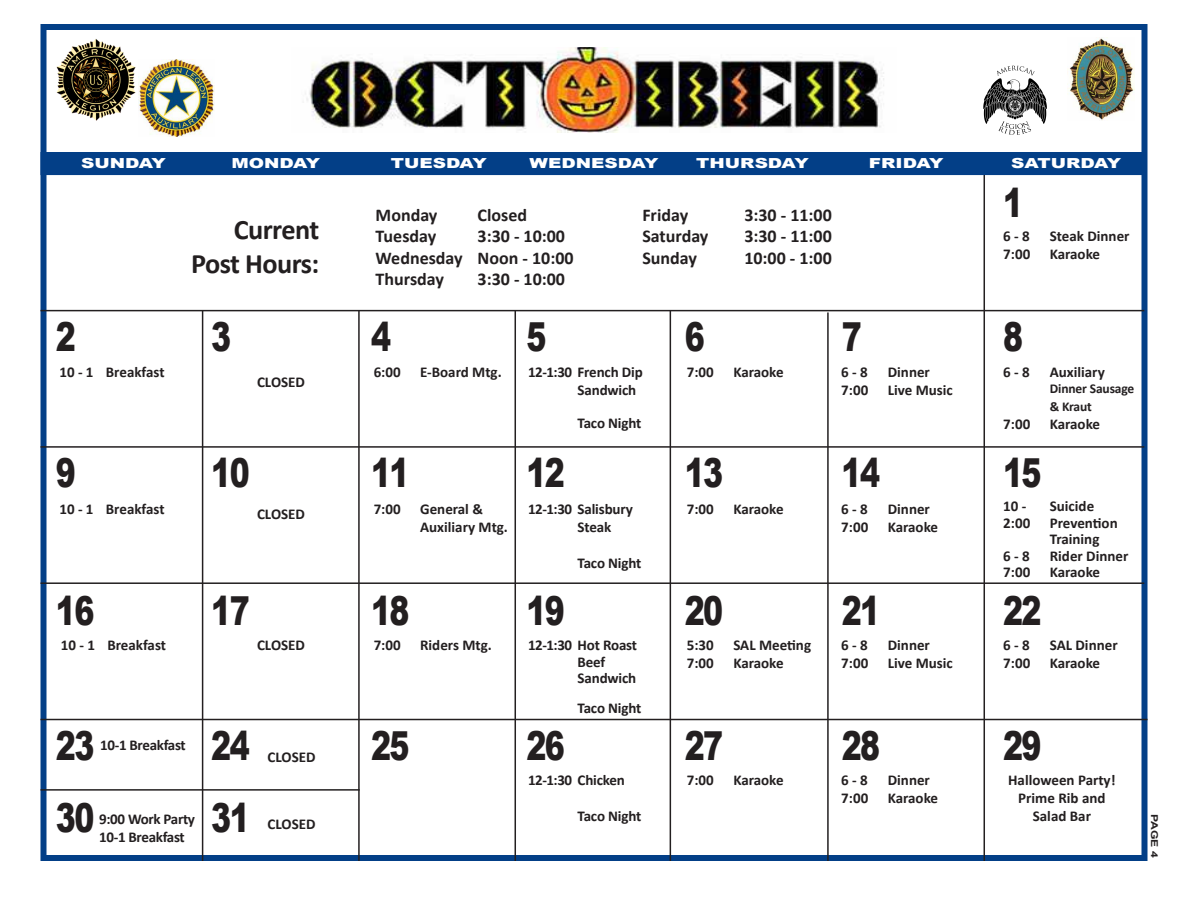
<style>
.page{position:relative;width:1188px;height:918px;background:#fff}
.page>*{position:absolute;margin:0;border:0;box-sizing:border-box;transform-origin:0 0}
.t1{font:900 40.05px "Arial";letter-spacing:-.05em;color:#231f20;scale:.75 1}
.t2{font:700 28.2px "Calibri";letter-spacing:-.02em;color:#231f20}
.t3{font:700 18px "Calibri";color:#231f20}
.t4{font:700 15px "Calibri";color:#231f20}
.t5{font:700 15px "Calibri";letter-spacing:-.02em;color:#231f20}
.t6{font:900 13.8px "Arial";color:#fff;scale:1.33 1}
.t7{font:700 13.5px "Calibri";letter-spacing:-.01em;color:#231f20}
.t8{font:700 9.45px "Arial";color:#231f20;scale:1.29 1}
</style>
<div class="page">
<div style="left:40px;top:24px;width:1108px;height:837px;border:6px solid #033f87"></div>
<hr style="left:202px;top:311px;width:1px;height:550px;background:#231f20">
<hr style="left:358px;top:311px;width:2px;height:550px;background:#231f20">
<hr style="left:670px;top:311px;width:1px;height:550px;background:#231f20">
<hr style="left:827px;top:312px;width:2px;height:549px;background:#231f20">
<hr style="left:984px;top:175px;width:1px;height:686px;background:#231f20">
<hr style="left:40px;top:446px;width:1104px;height:2px;background:#231f20">
<hr style="left:40px;top:582px;width:1104px;height:2px;background:#231f20">
<hr style="left:40px;top:310px;width:1104px;height:1px;background:#231f20">
<hr style="left:40px;top:719px;width:1108px;height:1px;background:#231f20">
<img style="left:1067px;top:38px;width:67px;height:82px">
<img style="left:138px;top:59px;width:77px;height:77px">
<img style="left:56px;top:39px;width:80px;height:82px">
<img style="left:983px;top:65px;width:64px;height:70px">
<div style="left:40px;top:152px;width:1104px;height:23px;background:#033f87"></div>
<hr style="left:515px;top:311px;width:1px;height:550px;background:#231f20">
<img style="left:305px;top:47px;width:579px;height:85px">
<hr style="left:40px;top:789px;width:320px;height:2px;background:#231f20">
<p class="t6" style="left:81px;top:153px;width:65px">SUNDAY</p>
<p class="t6" style="left:231px;top:153px;width:68px">MONDAY</p>
<p class="t6" style="left:391px;top:153px;width:74px">TUESDAY</p>
<p class="t6" style="left:530px;top:153px;width:98px">WEDNESDAY</p>
<p class="t6" style="left:696px;top:153px;width:86px">THURSDAY</p>
<p class="t6" style="left:869px;top:153px;width:58px">FRIDAY</p>
<p class="t6" style="left:1011px;top:153px;width:84px">SATURDAY</p>
<p class="t1" style="left:1003px;top:174px;width:28px">1</p>
<p class="t3" style="left:376px;top:203px;width:63px">Monday</p>
<p class="t3" style="left:478px;top:203px;width:51px">Closed</p>
<p class="t3" style="left:376px;top:225px;width:62px">Tuesday</p>
<p class="t3" style="left:478px;top:225px;width:89px">3:30 - 10:00</p>
<p class="t3" style="left:376px;top:246px;width:200px">Wednesday Noon - 10:00</p>
<p class="t3" style="left:376px;top:268px;width:70px">Thursday</p>
<p class="t3" style="left:478px;top:268px;width:89px">3:30 - 10:00</p>
<p class="t3" style="left:642px;top:203px;width:47px">Friday</p>
<p class="t3" style="left:744px;top:203px;width:89px">3:30 - 11:00</p>
<p class="t3" style="left:642px;top:225px;width:68px">Saturday</p>
<p class="t3" style="left:744px;top:225px;width:89px">3:30 - 11:00</p>
<p class="t3" style="left:642px;top:246px;width:56px">Sunday</p>
<p class="t3" style="left:744px;top:246px;width:89px">10:00 - 1:00</p>
<p class="t2" style="left:234px;top:212px;width:87px">Current</p>
<p class="t2" style="left:191px;top:246px;width:130px">Post Hours:</p>
<p class="t4" style="left:1003px;top:226px;width:28px">6 - 8</p>
<p class="t4" style="left:1050px;top:226px;width:81px">Steak Dinner</p>
<p class="t4" style="left:1003px;top:244px;width:28px">7:00</p>
<p class="t4" style="left:1050px;top:244px;width:52px">Karaoke</p>
<p class="t1" style="left:56px;top:308px;width:28px">2</p>
<p class="t1" style="left:211px;top:308px;width:28px">3</p>
<p class="t1" style="left:371px;top:308px;width:28px">4</p>
<p class="t1" style="left:526px;top:308px;width:28px">5</p>
<p class="t1" style="left:685px;top:308px;width:28px">6</p>
<p class="t1" style="left:842px;top:308px;width:28px">7</p>
<p class="t1" style="left:1003px;top:308px;width:28px">8</p>
<p class="t4" style="left:59px;top:363px;width:107px">10 - 1 Breakfast</p>
<p class="t4" style="left:257px;top:372px;width:50px">CLOSED</p>
<p class="t4" style="left:374px;top:363px;width:28px">6:00</p>
<p class="t4" style="left:420px;top:363px;width:83px">E-Board Mtg.</p>
<p class="t4" style="left:528px;top:363px;width:116px">12-1:30 French Dip</p>
<p class="t4" style="left:578px;top:381px;width:60px">Sandwich</p>
<p class="t4" style="left:578px;top:414px;width:65px">Taco Night</p>
<p class="t4" style="left:687px;top:363px;width:28px">7:00</p>
<p class="t4" style="left:733px;top:363px;width:52px">Karaoke</p>
<p class="t4" style="left:841px;top:363px;width:28px">6 - 8</p>
<p class="t4" style="left:888px;top:363px;width:44px">Dinner</p>
<p class="t4" style="left:841px;top:381px;width:28px">7:00</p>
<p class="t4" style="left:888px;top:381px;width:67px">Live Music</p>
<p class="t4" style="left:1003px;top:363px;width:28px">6 - 8</p>
<p class="t4" style="left:1050px;top:363px;width:56px">Auxiliary</p>
<p class="t7" style="left:1050px;top:380px;width:86px">Dinner Sausage</p>
<p class="t7" style="left:1050px;top:398px;width:44px">&amp; Kraut</p>
<p class="t4" style="left:1003px;top:415px;width:28px">7:00</p>
<p class="t4" style="left:1050px;top:415px;width:52px">Karaoke</p>
<p class="t1" style="left:56px;top:444px;width:28px">9</p>
<p class="t1" style="left:211px;top:444px;width:53px">10</p>
<p class="t1" style="left:371px;top:444px;width:53px">11</p>
<p class="t1" style="left:526px;top:444px;width:53px">12</p>
<p class="t1" style="left:685px;top:444px;width:53px">13</p>
<p class="t1" style="left:842px;top:444px;width:53px">14</p>
<p class="t1" style="left:1003px;top:444px;width:53px">15</p>
<p class="t4" style="left:59px;top:500px;width:107px">10 - 1 Breakfast</p>
<p class="t4" style="left:257px;top:504px;width:50px">CLOSED</p>
<p class="t4" style="left:374px;top:500px;width:28px">7:00</p>
<p class="t4" style="left:420px;top:500px;width:64px">General &amp;</p>
<p class="t4" style="left:420px;top:518px;width:89px">Auxiliary Mtg.</p>
<p class="t4" style="left:528px;top:500px;width:106px">12-1:30 Salisbury</p>
<p class="t4" style="left:578px;top:518px;width:35px">Steak</p>
<p class="t4" style="left:578px;top:554px;width:65px">Taco Night</p>
<p class="t4" style="left:687px;top:500px;width:28px">7:00</p>
<p class="t4" style="left:733px;top:500px;width:52px">Karaoke</p>
<p class="t4" style="left:841px;top:500px;width:28px">6 - 8</p>
<p class="t4" style="left:888px;top:500px;width:44px">Dinner</p>
<p class="t4" style="left:841px;top:518px;width:28px">7:00</p>
<p class="t4" style="left:888px;top:518px;width:52px">Karaoke</p>
<p class="t4" style="left:1003px;top:497px;width:25px">10 -</p>
<p class="t4" style="left:1050px;top:497px;width:46px">Suicide</p>
<p class="t4" style="left:1003px;top:513px;width:28px">2:00</p>
<p class="t4" style="left:1050px;top:513px;width:69px">Prevention</p>
<p class="t4" style="left:1050px;top:530px;width:51px">Training</p>
<p class="t4" style="left:1003px;top:546px;width:28px">6 - 8</p>
<p class="t4" style="left:1050px;top:546px;width:80px">Rider Dinner</p>
<p class="t4" style="left:1003px;top:563px;width:28px">7:00</p>
<p class="t4" style="left:1050px;top:563px;width:52px">Karaoke</p>
<p class="t1" style="left:56px;top:582px;width:53px">16</p>
<p class="t1" style="left:211px;top:582px;width:53px">17</p>
<p class="t1" style="left:371px;top:582px;width:53px">18</p>
<p class="t1" style="left:526px;top:582px;width:53px">19</p>
<p class="t1" style="left:685px;top:582px;width:53px">20</p>
<p class="t1" style="left:842px;top:582px;width:53px">21</p>
<p class="t1" style="left:1003px;top:582px;width:53px">22</p>
<p class="t4" style="left:61px;top:636px;width:107px">10 - 1 Breakfast</p>
<p class="t4" style="left:257px;top:636px;width:50px">CLOSED</p>
<p class="t4" style="left:374px;top:636px;width:28px">7:00</p>
<p class="t4" style="left:420px;top:636px;width:73px">Riders Mtg.</p>
<p class="t4" style="left:528px;top:636px;width:111px">12-1:30 Hot Roast</p>
<p class="t4" style="left:578px;top:652px;width:29px">Beef</p>
<p class="t4" style="left:578px;top:669px;width:60px">Sandwich</p>
<p class="t4" style="left:578px;top:699px;width:65px">Taco Night</p>
<p class="t4" style="left:687px;top:636px;width:28px">5:30</p>
<p class="t4" style="left:733px;top:636px;width:79px">SAL Meeting</p>
<p class="t4" style="left:687px;top:654px;width:28px">7:00</p>
<p class="t4" style="left:733px;top:654px;width:52px">Karaoke</p>
<p class="t4" style="left:841px;top:636px;width:28px">6 - 8</p>
<p class="t4" style="left:888px;top:636px;width:44px">Dinner</p>
<p class="t4" style="left:841px;top:654px;width:28px">7:00</p>
<p class="t4" style="left:888px;top:654px;width:67px">Live Music</p>
<p class="t4" style="left:1003px;top:636px;width:28px">6 - 8</p>
<p class="t4" style="left:1050px;top:636px;width:69px">SAL Dinner</p>
<p class="t4" style="left:1003px;top:654px;width:28px">7:00</p>
<p class="t4" style="left:1050px;top:654px;width:52px">Karaoke</p>
<p class="t1" style="left:56px;top:717px;width:53px">23</p>
<p class="t1" style="left:211px;top:717px;width:53px">24</p>
<p class="t1" style="left:371px;top:717px;width:53px">25</p>
<p class="t1" style="left:526px;top:717px;width:53px">26</p>
<p class="t1" style="left:685px;top:717px;width:53px">27</p>
<p class="t1" style="left:842px;top:717px;width:53px">28</p>
<p class="t1" style="left:1003px;top:717px;width:53px">29</p>
<p class="t5" style="left:100px;top:735px;width:87px">10-1 Breakfast</p>
<p class="t4" style="left:268px;top:747px;width:50px">CLOSED</p>
<p class="t1" style="left:56px;top:789px;width:53px">30</p>
<p class="t1" style="left:211px;top:789px;width:53px">31</p>
<p class="t5" style="left:99px;top:810px;width:97px">9:00 Work Party</p>
<p class="t5" style="left:99px;top:828px;width:87px">10-1 Breakfast</p>
<p class="t4" style="left:268px;top:814px;width:50px">CLOSED</p>
<p class="t4" style="left:528px;top:771px;width:98px">12-1:30 Chicken</p>
<p class="t4" style="left:578px;top:807px;width:65px">Taco Night</p>
<p class="t4" style="left:687px;top:771px;width:28px">7:00</p>
<p class="t4" style="left:733px;top:771px;width:52px">Karaoke</p>
<p class="t4" style="left:841px;top:771px;width:28px">6 - 8</p>
<p class="t4" style="left:888px;top:771px;width:44px">Dinner</p>
<p class="t4" style="left:841px;top:789px;width:28px">7:00</p>
<p class="t4" style="left:888px;top:789px;width:52px">Karaoke</p>
<p class="t4" style="left:1008px;top:771px;width:109px">Halloween Party!</p>
<p class="t4" style="left:1018px;top:789px;width:89px">Prime Rib and</p>
<p class="t4" style="left:1033px;top:807px;width:60px">Salad Bar</p>
<p class="t8" style="left:1161px;top:814px;width:35px;rotate:90deg">PAGE 4</p>
</div>
